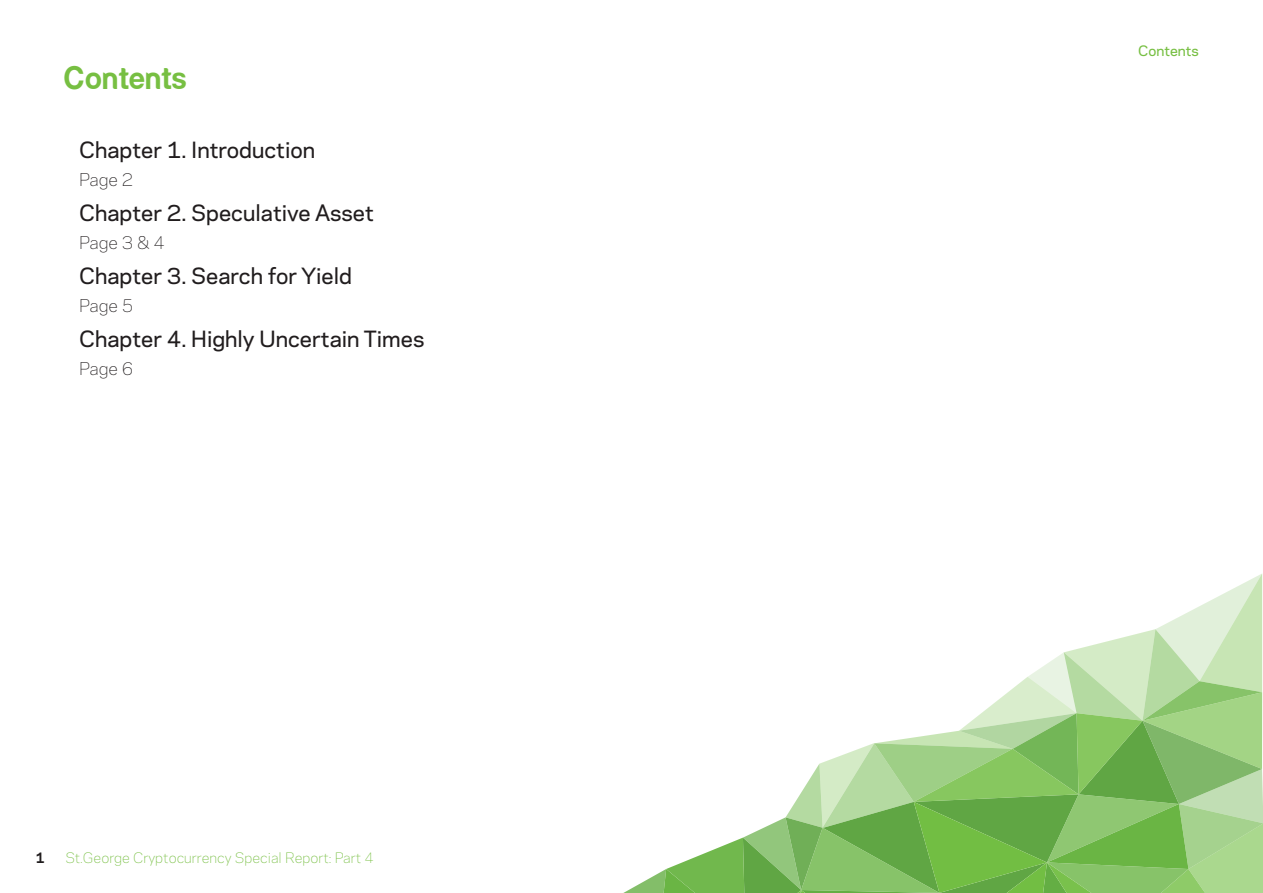
<style>
.page{position:relative;width:1263px;height:893px;background:#fff}
.page>*{position:absolute;margin:0;border:0;box-sizing:border-box;transform-origin:0 0}
.t1{font:700 28.5px "Dragon";color:#77bf42}
.t2{font:500 21px "Polaris";color:#211d1e}
.t3{font:300 16.5px "Polaris";color:#211d1e}
.t4{font:300 13.5px "Polaris";color:#77bf42}
.t5{font:500 13.5px "Polaris";color:#77bf42}
.t6{font:700 13.5px "Polaris";color:#211d1e}
</style>
<div class="page">
<svg style="left:623px;top:574px;width:640px;height:319px"></svg>
<h1 class="t1" style="left:64px;top:64px;width:125px">Contents</h1>
<p class="t2" style="left:79px;top:134px;width:237px">Chapter 1. Introduction</p>
<p class="t3" style="left:79px;top:168px;width:56px">Page 2</p>
<p class="t2" style="left:79px;top:197px;width:296px">Chapter 2. Speculative Asset</p>
<p class="t3" style="left:79px;top:231px;width:87px">Page 3 &amp; 4</p>
<p class="t2" style="left:79px;top:260px;width:274px">Chapter 3. Search for Yield</p>
<p class="t3" style="left:79px;top:294px;width:56px">Page 5</p>
<p class="t2" style="left:79px;top:323px;width:347px">Chapter 4. Highly Uncertain Times</p>
<p class="t3" style="left:79px;top:357px;width:56px">Page 6</p>
<p class="t6" style="left:35px;top:847px;width:11px">1</p>
<p class="t4" style="left:65px;top:847px;width:310px">St.George Cryptocurrency Special Report: Part 4</p>
<p class="t5" style="left:1138px;top:40px;width:62px">Contents</p>
</div>
